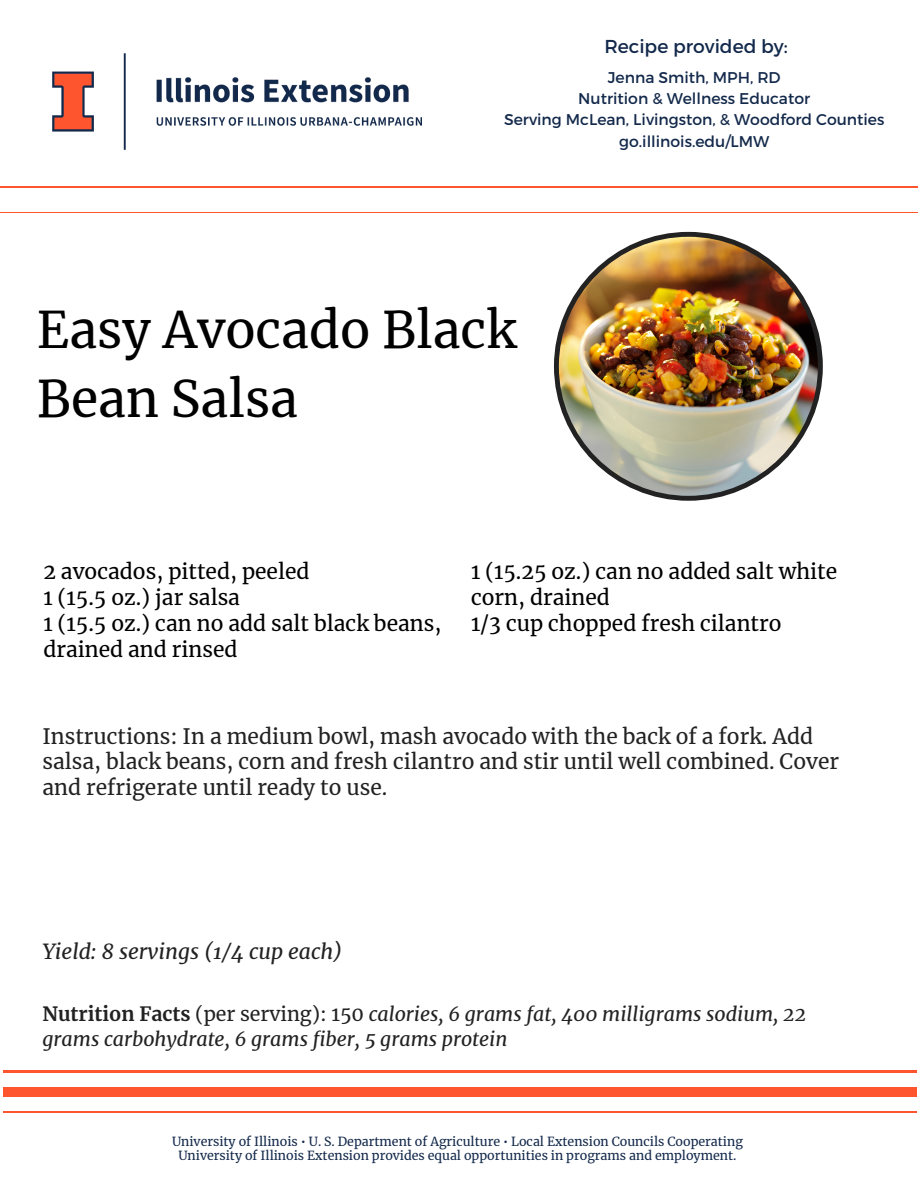
<style>
.page{position:relative;width:918px;height:1188px;background:#fff}
.page>*{position:absolute;margin:0;border:0;box-sizing:border-box;transform-origin:0 0}
.t1{font:49.8px/68.7px "Merriweather";color:#000}
.t2{font:21px/25.8px "Merriweather";color:#000}
.t3{font:21px/25.8px "Merriweather";color:#222}
.t4{font:italic 21px "Merriweather";color:#222}
.t5{font:italic 19.5px/24.8px "Merriweather";color:#222}
.t6{font:18.75px "Montserrat";color:#13294b}
.t7{font:15.6px/21.3px "Montserrat";color:#13294b;text-align:center}
.t8{font:12.45px/14.7px "Merriweather";color:#13294b;text-align:center}
.s1{font-weight:700;font-style:normal}
.s2{font-style:normal}
</style>
<div class="page">
<hr style="left:0;top:186px;width:918px;height:2px;background:#ff552e">
<hr style="left:0;top:212px;width:918px;height:1px;background:#ff552e">
<hr style="left:3px;top:1071px;width:914px;height:2px;background:#ff552e">
<div style="left:3px;top:1087px;width:914px;height:10px;background:#ff552e"></div>
<hr style="left:3px;top:1111px;width:914px;height:1px;background:#ff552e">
<img style="left:554px;top:232px;width:269px;height:269px">
<img style="left:52px;top:53px;width:370px;height:97px">
<h3 class="t6" style="left:604px;top:35px;width:185px">Recipe provided by:</h3>
<p class="t7" style="left:504px;top:66px;width:382px">Jenna Smith, MPH, RD<br>Nutrition &amp; Wellness Educator<br>Serving McLean, Livingston, &amp; Woodford Counties go.illinois.edu/LMW</p>
<h1 class="t1" style="left:37px;top:296px;width:481px">Easy Avocado Black<br>Bean Salsa</h1>
<h2 class="t2" style="left:43px;top:559px;width:400px">2 avocados, pitted, peeled<br>1 (15.5 oz.) jar salsa<br>1 (15.5 oz.) can no add salt black beans, drained and rinsed</h2>
<h2 class="t2" style="left:471px;top:559px;width:368px">1 (15.25 oz.) can no added salt white corn, drained<br>1/3 cup chopped fresh cilantro</h2>
<h2 class="t3" style="left:42px;top:723px;width:798px">Instructions: In a medium bowl, mash avocado with the back of a fork. Add salsa, black beans, corn and fresh cilantro and stir until well combined. Cover and refrigerate until ready to use.</h2>
<h2 class="t4" style="left:42px;top:939px;width:301px">Yield: 8 servings (1/4 cup each)</h2>
<h3 class="t5" style="left:42px;top:1002px;width:765px"><span class="s1">Nutrition Facts</span> <span class="s2">(per serving): 150</span> calories, 6 grams fat, 400 milligrams sodium, 22 grams carbohydrate, 6 grams fiber, 5 grams protein</h3>
<p class="t8" style="left:172px;top:1134px;width:572px">University of Illinois • U. S. Department of Agriculture • Local Extension Councils Cooperating<br>University of Illinois Extension provides equal opportunities in programs and employment.</p>
</div>
